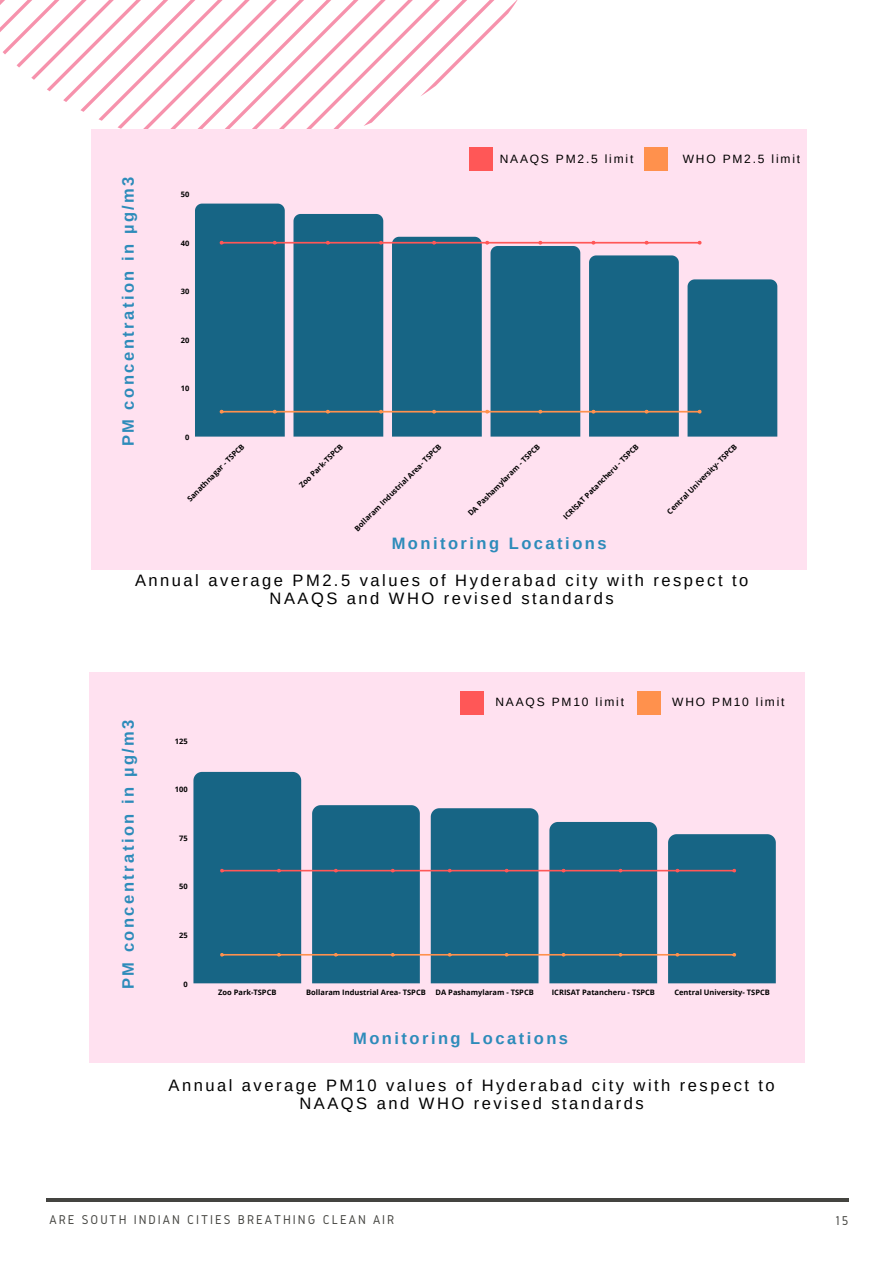
<style>
.page{position:relative;width:894px;height:1264px;background:#fff}
.page>*{position:absolute;margin:0;border:0;box-sizing:border-box;transform-origin:0 0}
.t1{font:16.5px/18px "Arimo";letter-spacing:.15em;color:#000;text-align:center}
.t2{font:700 16.5px "Arimo";letter-spacing:.15em;color:#2d8bba}
.t3{font:13.2px "Gidole";letter-spacing:.15em;color:#444440}
.t4{font:12px "Arimo";letter-spacing:.15em;color:#000}
.t5{font:700 7.5px "Open Sans";color:#000}
</style>
<div class="page">
<hr style="left:46px;top:1198px;width:802px;height:3px;background:#444440">
<svg style="left:0;top:0;width:568px;height:130px"></svg>
<div style="left:91px;top:130px;width:715px;height:440px;background:#ffe1f0"></div>
<svg style="left:195px;top:203px;width:582px;height:233px"></svg>
<div style="left:89px;top:672px;width:715px;height:391px;background:#ffe1f0"></div>
<svg style="left:193px;top:772px;width:582px;height:211px"></svg>
<div style="left:644px;top:147px;width:23px;height:24px;background:#ff914d"></div>
<div style="left:469px;top:147px;width:23px;height:24px;background:#ff5757"></div>
<div style="left:637px;top:691px;width:23px;height:23px;background:#ff914d"></div>
<div style="left:459px;top:691px;width:24px;height:23px;background:#ff5757"></div>
<h1 class="t2" style="left:119px;top:446px;width:271px;rotate:-90deg">PM concentration in µg/m3</h1>
<p class="t5" style="left:181px;top:189px;width:10px">50</p>
<p class="t5" style="left:181px;top:238px;width:10px">40</p>
<p class="t5" style="left:181px;top:286px;width:10px">30</p>
<p class="t5" style="left:181px;top:335px;width:10px">20</p>
<p class="t5" style="left:181px;top:383px;width:10px">10</p>
<p class="t5" style="left:185px;top:432px;width:6px">0</p>
<h3 class="t4" style="left:499px;top:152px;width:135px">NAAQS PM2.5 limit</h3>
<h3 class="t4" style="left:682px;top:152px;width:119px">WHO PM2.5 limit</h3>
<p class="t5" style="left:185px;top:496px;width:79px;rotate:-45deg">Sanathnagar - TSPCB</p>
<p class="t5" style="left:297px;top:482px;width:60px;rotate:-45deg">Zoo Park-TSPCB</p>
<p class="t5" style="left:352px;top:526px;width:121px;rotate:-45deg">Bol aram Industrial Area- TSPCB</p>
<p class="t5" style="left:465px;top:511px;width:100px;rotate:-45deg">DA Pashamylaram - TSPCB</p>
<p class="t5" style="left:560px;top:514px;width:105px;rotate:-45deg">ICRISAT Patancheru - TSPCB</p>
<p class="t5" style="left:664px;top:509px;width:97px;rotate:-45deg">Central University- TSPCB</p>
<h1 class="t2" style="left:391px;top:533px;width:216px">Monitoring Locations</h1>
<h1 class="t1" style="left:135px;top:571px;width:614px">Annual average PM2.5 values of Hyderabad city with respect to<br>NAAQS and WHO revised standards</h1>
<h1 class="t2" style="left:119px;top:989px;width:271px;rotate:-90deg">PM concentration in µg/m3</h1>
<p class="t5" style="left:175px;top:735px;width:14px">125</p>
<p class="t5" style="left:175px;top:784px;width:14px">100</p>
<p class="t5" style="left:179px;top:832px;width:10px">75</p>
<p class="t5" style="left:179px;top:881px;width:10px">50</p>
<p class="t5" style="left:179px;top:930px;width:10px">25</p>
<p class="t5" style="left:183px;top:978px;width:6px">0</p>
<h3 class="t4" style="left:495px;top:695px;width:130px">NAAQS PM10 limit</h3>
<h3 class="t4" style="left:672px;top:695px;width:114px">WHO PM10 limit</h3>
<p class="t5" style="left:218px;top:986px;width:60px">Zoo Park-TSPCB</p>
<p class="t5" style="left:306px;top:986px;width:121px">Bollaram Industrial Area- TSPCB</p>
<p class="t5" style="left:435px;top:986px;width:100px">DA Pashamylaram - TSPCB</p>
<p class="t5" style="left:551px;top:986px;width:105px">ICRISAT Patancheru - TSPCB</p>
<p class="t5" style="left:674px;top:986px;width:97px">Central University- TSPCB</p>
<h1 class="t2" style="left:353px;top:1028px;width:216px">Monitoring Locations</h1>
<h1 class="t1" style="left:168px;top:1075px;width:607px">Annual average PM10 values of Hyderabad city with respect to<br>NAAQS and WHO revised standards</h1>
<h2 class="t3" style="left:49px;top:1212px;width:346px">ARE SOUTH INDIAN CITIES BREATHING CLEAN AIR</h2>
<h2 class="t3" style="left:834px;top:1213px;width:15px">15</h2>
</div>
